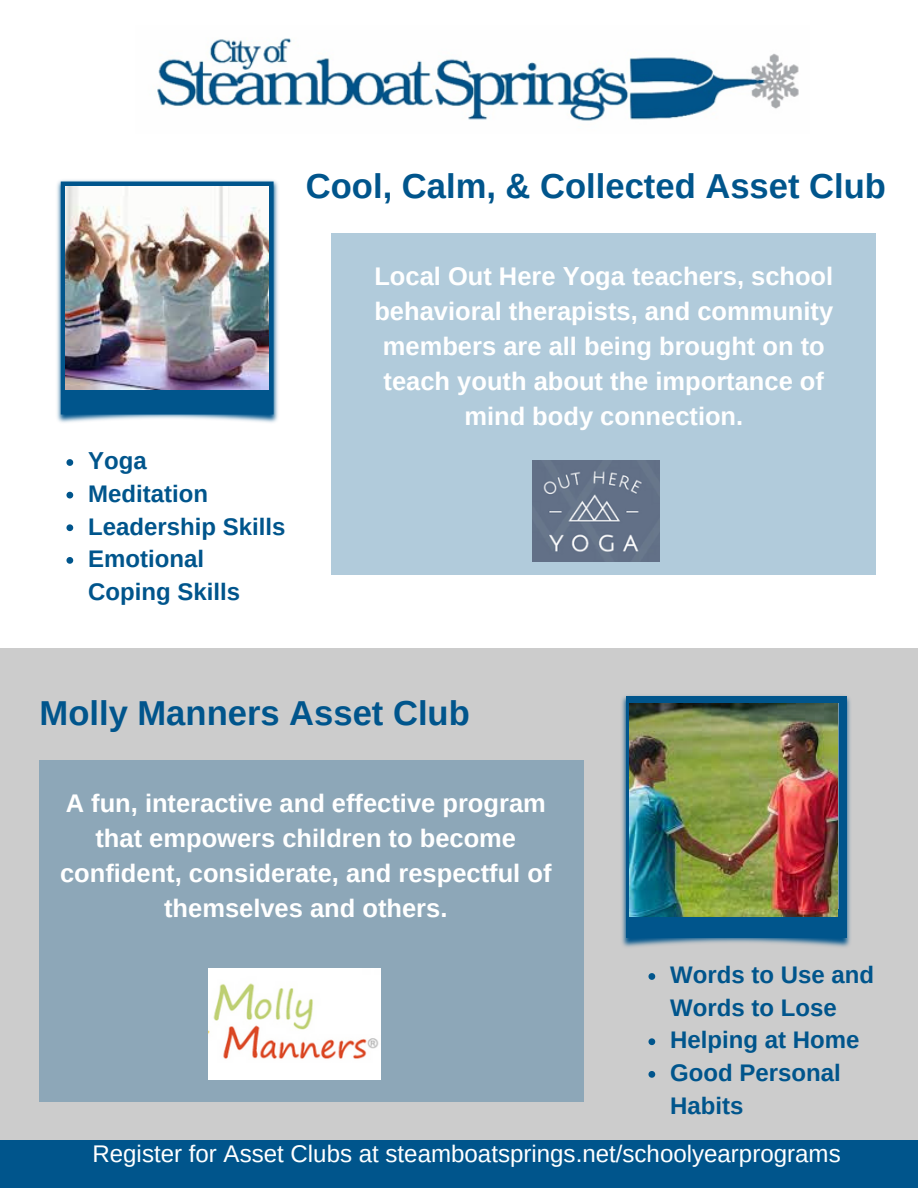
<style>
.page{position:relative;width:918px;height:1188px;background:#fff}
.page>*{position:absolute;margin:0;border:0;box-sizing:border-box;transform-origin:0 0}
.t1{font:700 34.65px "Arimo";color:#00558c}
.t2{font:700 25.5px/34.8px "Arimo";color:#fff;text-align:center}
.t3{font:24.15px "Arimo";color:#fff}
.t4{font:700 24px/32.7px "Arimo";color:#00558c}
</style>
<div class="page">
<div style="left:0;top:648px;width:918px;height:540px;background:#ccc"></div>
<img style="left:57px;top:180px;width:221px;height:243px">
<div style="left:61px;top:182px;width:213px;height:233px;background:#00558c"></div>
<img style="left:621px;top:695px;width:230px;height:252px">
<div style="left:626px;top:697px;width:220px;height:241px;background:#00558c"></div>
<img style="left:66px;top:186px;width:202px;height:204px">
<img style="left:629px;top:703px;width:208px;height:214px">
<div style="left:332px;top:233px;width:544px;height:342px;background:#b1cbdb"></div>
<div style="left:39px;top:760px;width:545px;height:342px;background:#8da7b8"></div>
<img style="left:532px;top:460px;width:127px;height:102px">
<img style="left:208px;top:968px;width:172px;height:112px">
<div style="left:0;top:1140px;width:918px;height:48px;background:#00558c"></div>
<img style="left:157px;top:38px;width:642px;height:83px">
<svg style="left:66px;top:459px;width:7px;height:7px"></svg>
<svg style="left:66px;top:492px;width:7px;height:7px"></svg>
<svg style="left:66px;top:524px;width:7px;height:7px"></svg>
<svg style="left:66px;top:557px;width:7px;height:7px"></svg>
<svg style="left:648px;top:973px;width:7px;height:7px"></svg>
<svg style="left:648px;top:1038px;width:7px;height:7px"></svg>
<svg style="left:648px;top:1071px;width:7px;height:7px"></svg>
<h1 class="t1" style="left:306px;top:167px;width:582px">Cool, Calm, &amp; Collected Asset Club</h1>
<p class="t4" style="left:88px;top:445px;width:199px">Yoga<br>Meditation<br>Leadership Skills<br>Emotional<br>Coping Skills</p>
<p class="t2" style="left:374px;top:259px;width:460px">Local Out Here Yoga teachers, school behavioral therapists, and community members are all being brought on to teach youth about the importance of mind body connection.</p>
<h1 class="t1" style="left:40px;top:694px;width:432px">Molly Manners Asset Club</h1>
<p class="t2" style="left:60px;top:786px;width:493px">A fun, interactive and effective program that empowers children to become confident, considerate, and respectful of themselves and others.</p>
<p class="t4" style="left:670px;top:959px;width:205px">Words to Use and<br>Words to Lose<br>Helping at Home<br>Good Personal<br>Habits</p>
<p class="t3" style="left:92px;top:1140px;width:750px">Register for Asset Clubs at steamboatsprings.net/schoolyearprograms</p>
</div>
